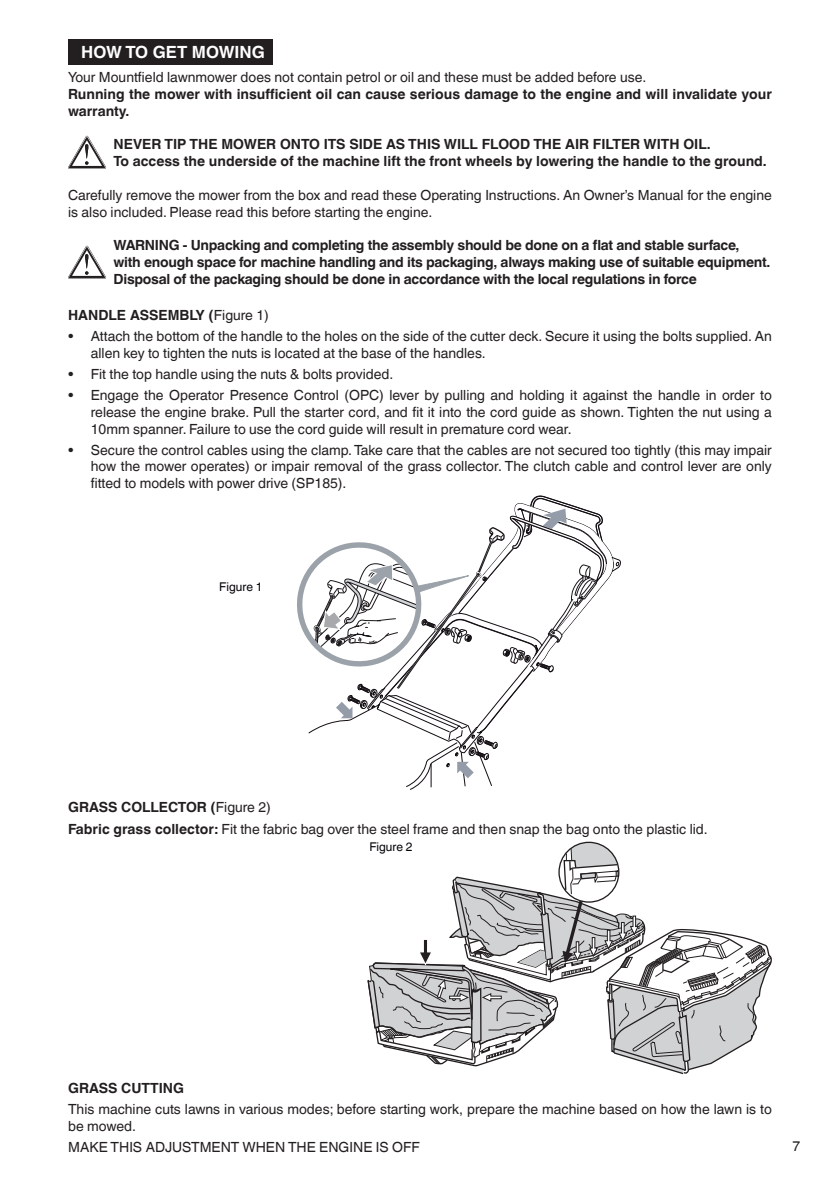
<style>
.page{position:relative;width:840px;height:1191px;background:#fff}
.page>*{position:absolute;margin:0;border:0;box-sizing:border-box;transform-origin:0 0}
.t1{font:700 16.8px "Helvetica World";color:#fff}
.t2{font:14px/16.8px "Helvetica World";color:#231f20}
.t3{font:700 14px/16.8px "Helvetica World";color:#231f20}
.t4{font:700 14px/16.8px "Helvetica World";letter-spacing:-.02em;color:#231f20}
.t5{font:12px "Helvetica World";color:#060308}
.s1{font-weight:400}
.s2{font-weight:700}
</style>
<div class="page">
<div style="left:68px;top:40px;width:204px;height:25px;background:#231f20"></div>
<svg style="left:68px;top:136px;width:38px;height:33px"></svg>
<svg style="left:68px;top:246px;width:38px;height:33px"></svg>
<svg style="left:297px;top:496px;width:323px;height:294px"></svg>
<svg style="left:367px;top:841px;width:404px;height:233px"></svg>
<p class="t1" style="left:81px;top:43px;width:185px">HOW TO GET MOWING</p>
<p class="t2" style="left:68px;top:69px;width:579px">Your Mountfield lawnmower does not contain petrol or oil and these must be added before use.</p>
<p class="t3" style="left:68px;top:86px;width:704px">Running the mower with insufficient oil can cause serious damage to the engine and will invalidate your warranty.</p>
<p class="t3" style="left:113px;top:136px;width:654px">NEVER TIP THE MOWER ONTO ITS SIDE AS THIS WILL FLOOD THE AIR FILTER WITH OIL.<br>To access the underside of the machine lift the front wheels by lowering the handle to the ground.</p>
<p class="t2" style="left:68px;top:187px;width:704px">Carefully remove the mower from the box and read these Operating Instructions. An Owner’s Manual for the engine is also included. Please read this before starting the engine.</p>
<p class="t4" style="left:113px;top:237px;width:658px">WARNING - Unpacking and completing the assembly should be done on a flat and stable surface,<br>with enough space for machine handling and its packaging, always making use of suitable equipment.<br>Disposal of the packaging should be done in accordance with the local regulations in force</p>
<p class="t3" style="left:68px;top:307px;width:202px">HANDLE ASSEMBLY (<span class="s1">Figure 1)</span></p>
<p class="t2" style="left:91px;top:328px;width:682px;text-indent:-23px">• Attach the bottom of the handle to the holes on the side of the cutter deck. Secure it using the bolts supplied. An allen key to tighten the nuts is located at the base of the handles.</p>
<p class="t2" style="left:68px;top:366px;width:327px">• Fit the top handle using the nuts &amp; bolts provided.</p>
<p class="t2" style="left:91px;top:387px;width:682px;text-align:justify;text-indent:-23px">• Engage the Operator Presence Control (OPC) lever by pulling and holding it against the handle in order to release the engine brake. Pull the starter cord, and fit it into the cord guide as shown. Tighten the nut using a 10mm spanner. Failure to use the cord guide will result in premature cord wear.</p>
<p class="t2" style="left:91px;top:441px;width:682px;text-align:justify;text-indent:-23px">• Secure the control cables using the clamp. Take care that the cables are not secured too tightly (this may impair how the mower operates) or impair removal of the grass collector. The clutch cable and control lever are only fitted to models with power drive (SP185).</p>
<p class="t5" style="left:219px;top:580px;width:45px">Figure 1</p>
<p class="t2" style="left:68px;top:797px;width:640px;line-height:21px"><span class="s2">GRASS COLLECTOR (</span>Figure 2)<br><span class="s2">Fabric grass collector:</span> Fit the fabric bag over the steel frame and then snap the bag onto the plastic lid.</p>
<p class="t5" style="left:369px;top:840px;width:45px">Figure 2</p>
<p class="t3" style="left:68px;top:1079px;width:117px">GRASS CUTTING</p>
<p class="t2" style="left:68px;top:1100px;width:704px">This machine cuts lawns in various modes; before starting work, prepare the machine based on how the lawn is to be mowed.</p>
<p class="t2" style="left:68px;top:1138px;width:353px">MAKE THIS ADJUSTMENT WHEN THE ENGINE IS OFF</p>
<p class="t2" style="left:792px;top:1138px;width:9px">7</p>
</div>
